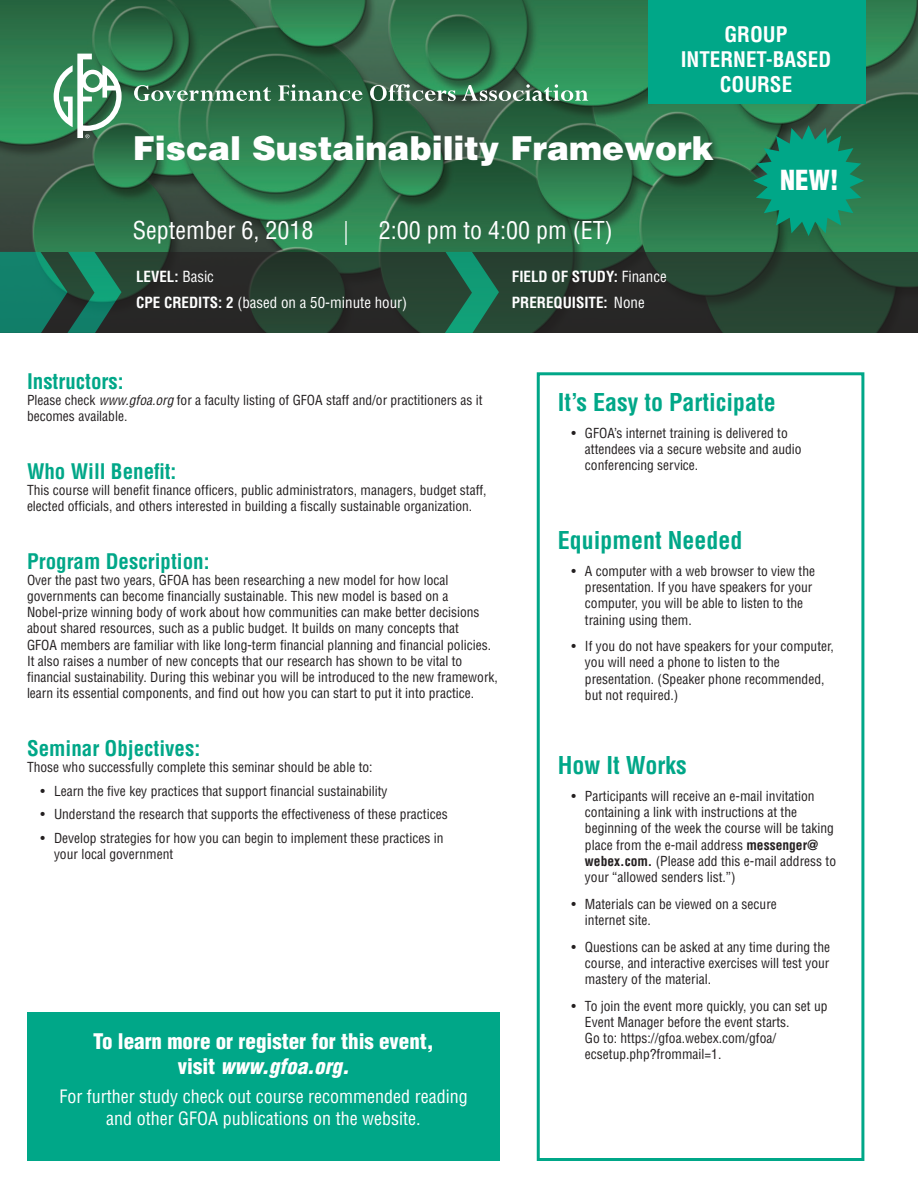
<style>
.page{position:relative;width:918px;height:1188px;background:#fff}
.page>*{position:absolute;margin:0;border:0;box-sizing:border-box;transform-origin:0 0}
.t1{font:900 33px "Helvetica";color:#fff}
.t2{font:900 condensed 27px "Helvetica";color:#fff}
.t3{font:700 condensed 24px "Helvetica";color:#00a788}
.t4{font:condensed 24px "Helvetica";color:#fff}
.t5{font:700 condensed 21px "Helvetica";color:#00a788}
.t6{font:900 condensed 21px "Helvetica";color:#fff}
.t7{font:700 condensed 21px "Helvetica";color:#fff}
.t8{font:italic 900 condensed 21px "Helvetica";color:#fff}
.t9{font:condensed 18px "Helvetica";color:#fff}
.t10{font:700 condensed 15px "Helvetica";color:#fff}
.t11{font:condensed 15px "Helvetica";color:#fff}
.t12{font:condensed 13.5px/16.2px "Helvetica";color:#231f20}
.s1{font-weight:300}
.s2{font-weight:400}
.s3{font-weight:700}
.s4{font-style:italic}
.s5{font-style:normal}
</style>
<div class="page">
<img style="left:0;top:0;width:918px;height:252px">
<svg style="left:134px;top:85px;width:137px;height:16px"></svg>
<svg style="left:278px;top:84px;width:85px;height:17px"></svg>
<svg style="left:370px;top:84px;width:86px;height:17px"></svg>
<svg style="left:462px;top:84px;width:126px;height:17px"></svg>
<svg style="left:54px;top:54px;width:68px;height:84px"></svg>
<div style="left:648px;top:0;width:217px;height:104px;background:#00a788"></div>
<svg style="left:122px;top:252px;width:796px;height:81px;background:#27372c"></svg>
<svg style="left:445px;top:252px;width:54px;height:81px;background:#1c7054"></svg>
<svg style="left:0;top:252px;width:122px;height:81px;background:#186c57"></svg>
<svg style="left:753px;top:125px;width:111px;height:111px;background:#128f6c"></svg>
<div style="left:27px;top:1012px;width:473px;height:149px;background:#00a788"></div>
<div style="left:537px;top:372px;width:327px;height:789px;border:3px solid #00a788"></div>
<p class="t7" style="left:725px;top:21px;width:65px">GROUP</p>
<p class="t7" style="left:681px;top:47px;width:152px">INTERNET-BASED</p>
<p class="t7" style="left:720px;top:72px;width:74px">COURSE</p>
<p class="t1" style="left:133px;top:127px;width:583px">Fiscal Sustainability Framework</p>
<p class="t4" style="left:133px;top:215px;width:481px">September 6, 2018 <span class="s1">|</span> 2:00 pm to 4:00 pm (ET)</p>
<p class="t10" style="left:136px;top:268px;width:79px">LEVEL: <span class="s2">Basic</span></p>
<p class="t11" style="left:136px;top:293px;width:273px"><span class="s3">CPE CREDITS: 2</span> (based on a 50-minute hour)</p>
<p class="t10" style="left:512px;top:268px;width:156px">FIELD OF STUDY: <span class="s2">Finance</span></p>
<p class="t10" style="left:512px;top:293px;width:134px">PREREQUISITE: <span class="s2">None</span></p>
<p class="t2" style="left:780px;top:163px;width:60px">NEW!</p>
<p class="t5" style="left:27px;top:368px;width:98px">Instructors:</p>
<p class="t12" style="left:27px;top:391px;width:457px">Please check <span class="s4">www.gfoa.org</span> for a faculty listing of GFOA staff and/or practitioners as it becomes available.</p>
<p class="t5" style="left:27px;top:458px;width:151px">Who Will Benefit:</p>
<p class="t12" style="left:27px;top:481px;width:461px">This course will benefit finance officers, public administrators, managers, budget staff, elected officials, and others interested in building a fiscally sustainable organization.</p>
<p class="t5" style="left:27px;top:548px;width:184px">Program Description:</p>
<p class="t12" style="left:27px;top:571px;width:423px">Over the past two years, GFOA has been researching a new model for how local</p>
<p class="t12" style="left:27px;top:588px;width:423px">governments can become financially sustainable. This new model is based on a</p>
<p class="t12" style="left:27px;top:604px;width:454px">Nobel-prize winning body of work about how communities can make better decisions about shared resources, such as a public budget. It builds on many concepts that</p>
<p class="t12" style="left:27px;top:636px;width:472px">GFOA members are familiar with like long-term financial planning and financial policies.<br>It also raises a number of new concepts that our research has shown to be vital to financial sustainability. During this webinar you will be introduced to the new framework, learn its essential components, and find out how you can start to put it into practice.</p>
<p class="t5" style="left:27px;top:735px;width:175px">Seminar Objectives:</p>
<p class="t12" style="left:27px;top:759px;width:347px">Those who successfully complete this seminar should be able to:</p>
<p class="t12" style="left:40px;top:782px;width:349px">• Learn the five key practices that support financial sustainability</p>
<p class="t12" style="left:40px;top:806px;width:409px">• Understand the research that supports the effectiveness of these practices</p>
<p class="t12" style="left:40px;top:830px;width:404px">• Develop strategies for how you can begin to implement these practices in</p>
<p class="t12" style="left:54px;top:846px;width:121px">your local government</p>
<p class="t6" style="left:93px;top:1028px;width:342px">To learn more or register for this event,</p>
<p class="t8" style="left:178px;top:1053px;width:173px"><span class="s5">visit</span> www.gfoa.org.</p>
<p class="t9" style="left:59px;top:1085px;width:410px">For further study check out course recommended reading</p>
<p class="t9" style="left:106px;top:1107px;width:316px">and other GFOA publications on the website.</p>
<p class="t3" style="left:558px;top:388px;width:220px">It’s Easy to Participate</p>
<p class="t12" style="left:571px;top:424px;width:218px">• GFOA’s internet training is delivered to</p>
<p class="t12" style="left:585px;top:441px;width:218px">attendees via a secure website and audio</p>
<p class="t12" style="left:585px;top:457px;width:115px">conferencing service.</p>
<p class="t3" style="left:558px;top:526px;width:186px">Equipment Needed</p>
<p class="t12" style="left:571px;top:563px;width:245px">• A computer with a web browser to view the</p>
<p class="t12" style="left:585px;top:579px;width:229px">presentation. If you have speakers for your</p>
<p class="t12" style="left:585px;top:595px;width:220px">computer, you will be able to listen to the</p>
<p class="t12" style="left:585px;top:611px;width:108px">training using them.</p>
<p class="t12" style="left:571px;top:638px;width:264px">• If you do not have speakers for your computer,</p>
<p class="t12" style="left:585px;top:654px;width:196px">you will need a phone to listen to the</p>
<p class="t12" style="left:585px;top:670px;width:241px">presentation. (Speaker phone recommended,</p>
<p class="t12" style="left:585px;top:687px;width:95px">but not required.)</p>
<p class="t3" style="left:558px;top:751px;width:130px">How It Works</p>
<p class="t12" style="left:571px;top:788px;width:245px">• Participants will receive an e-mail invitation</p>
<p class="t12" style="left:585px;top:804px;width:214px">containing a link with instructions at the</p>
<p class="t12" style="left:585px;top:820px;width:250px">beginning of the week the course will be taking</p>
<p class="t12" style="left:585px;top:836px;width:235px">place from the e-mail address <span class="s3">messenger@</span></p>
<p class="t12" style="left:585px;top:852px;width:253px"><span class="s3">webex.com.</span> (Please add this e-mail address to</p>
<p class="t12" style="left:585px;top:869px;width:152px">your “allowed senders list.”)</p>
<p class="t12" style="left:571px;top:895px;width:207px">• Materials can be viewed on a secure</p>
<p class="t12" style="left:585px;top:912px;width:67px">internet site.</p>
<p class="t12" style="left:571px;top:938px;width:260px">• Questions can be asked at any time during the</p>
<p class="t12" style="left:585px;top:954px;width:246px">course, and interactive exercises will test your</p>
<p class="t12" style="left:585px;top:971px;width:128px">mastery of the material.</p>
<p class="t12" style="left:571px;top:997px;width:258px">• To join the event more quickly, you can set up</p>
<p class="t12" style="left:585px;top:1014px;width:206px">Event Manager before the event starts.</p>
<p class="t12" style="left:585px;top:1030px;width:193px">Go to: https://gfoa.webex.com/gfoa/</p>
<p class="t12" style="left:585px;top:1046px;width:138px">ecsetup.php?frommail=1.</p>
</div>
